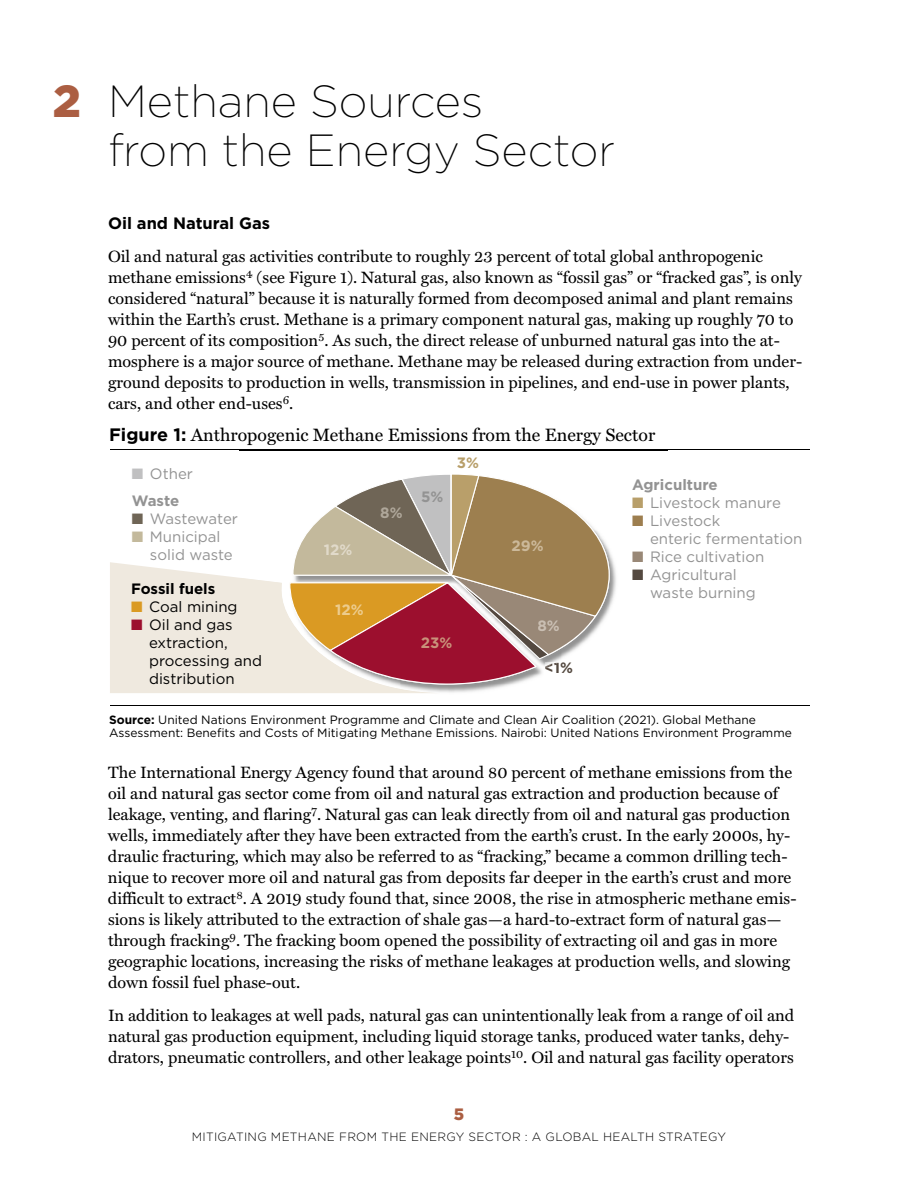
<style>
.page{position:relative;width:918px;height:1188px;background:#fff}
.page>*{position:absolute;margin:0;border:0;box-sizing:border-box;transform-origin:0 0}
.t1{font:200 45px/49.5px "Gotham";color:#000}
.t2{font:18px "Miller Text";color:#000}
.t3{font:16.5px/21px "Miller Text";color:#000}
.t4{font:700 16.5px "Gotham";color:#000}
.t5{font:900 16.5px "Gotham";color:#ab5e42}
.t6{font:15px/18px "Gotham";color:#939393}
.t7{font:15px/18px "Gotham";color:#000}
.t8{font:700 15px "Gotham";color:#939393}
.t9{font:700 15px "Gotham";color:#000}
.t10{font:700 15px "Gotham";color:#6c6259}
.t11{font:700 15px "Gotham";color:#edcc8d}
.t12{font:700 15px "Gotham";color:#e1daca}
.t13{font:700 15px "Gotham";color:#ccb99a}
.t14{font:700 15px "Gotham";color:#c9927a}
.t15{font:700 15px "Gotham";color:#b89f6a}
.t16{font:700 15px "Gotham";color:#afa79a}
.t17{font:700 15px "Gotham";color:#cabfb3}
.t18{font:12px/13.5px "Gotham";color:#000}
.t19{font:300 12px "Gotham";letter-spacing:.025em;color:#000}
.s1{font-weight:900;color:#ab5e42}
.s2{font-family:"Gotham";font-weight:700}
.s3{color:#c0c0c1}
.s4{font-weight:700}
.s5{color:#6f6556}
.s6{color:#c3b99c}
.s7{color:#da9a23}
.s8{color:#9c0f2e}
.s9{color:#564b42}
.s10{color:#544940}
.s11{color:#b89f6a}
.s12{color:#9d7e4f}
.s13{color:#987}
</style>
<div class="page">
<hr style="left:110px;top:449px;width:700px;height:1px;background:#000">
<hr style="left:110px;top:705px;width:700px;height:1px;background:#000">
<img style="left:240px;top:450px;width:267px;height:1px">
<img style="left:507px;top:450px;width:160px;height:1px">
<svg style="left:110px;top:474px;width:506px;height:219px"></svg>
<div style="left:336px;top:604px;width:27px;height:11px;background:#da9a23"></div>
<div style="left:324px;top:544px;width:28px;height:11px;background:#c3b99c"></div>
<div style="left:381px;top:508px;width:21px;height:10px;background:#6f6556"></div>
<div style="left:538px;top:621px;width:21px;height:11px;background:#987"></div>
<div style="left:512px;top:540px;width:31px;height:11px;background:#9d7f4f"></div>
<div style="left:421px;top:637px;width:31px;height:11px;background:#9c0f2e"></div>
<h1 class="t1" style="left:108px;top:75px;width:508px;text-indent:-55px"><span class="s1">2</span> Methane Sources<br>from the Energy Sector</h1>
<p class="t4" style="left:108px;top:212px;width:164px">Oil and Natural Gas</p>
<p class="t3" style="left:108px;top:246px;width:696px">Oil and natural gas activities contribute to roughly 23 percent of total global anthropogenic methane emissions<sup>4</sup> (see Figure 1). Natural gas, also known as “fossil gas” or “fracked gas”, is only considered “natural” because it is naturally formed from decomposed animal and plant remains within the Earth’s crust. Methane is a primary component natural gas, making up roughly 70 to 90 percent of its composition<sup>5</sup>. As such, the direct release of unburned natural gas into the at&shy;mosphere is a major source of methane. Methane may be released during extraction from under&shy;ground deposits to production in wells, transmission in pipelines, and end-use in power plants, cars, and other end-uses<sup>6</sup>.</p>
<p class="t2" style="left:109px;top:424px;width:548px"><span class="s2">Figure 1:</span> Anthropogenic Methane Emissions from the Energy Sector</p>
<p class="t6" style="left:132px;top:460px;width:63px;line-height:27px"><span class="s3">■</span> Other<br><span class="s4">Waste</span></p>
<p class="t6" style="left:132px;top:509px;width:108px"><span class="s5">■</span> Wastewater</p>
<p class="t6" style="left:150px;top:527px;width:84px;text-indent:-18px"><span class="s6">■</span> Municipal solid waste</p>
<p class="t9" style="left:131px;top:579px;width:86px">Fossil fuels</p>
<p class="t7" style="left:131px;top:597px;width:108px"><span class="s7">■</span> Coal mining</p>
<p class="t7" style="left:149px;top:615px;width:114px;text-indent:-18px"><span class="s8">■</span> Oil and gas extraction, processing and distribution</p>
<p class="t12" style="left:324px;top:540px;width:30px">12%</p>
<p class="t16" style="left:380px;top:503px;width:24px">8%</p>
<p class="t8" style="left:421px;top:487px;width:24px">5%</p>
<p class="t15" style="left:457px;top:453px;width:24px">3%</p>
<p class="t11" style="left:335px;top:599px;width:30px">12%</p>
<p class="t14" style="left:421px;top:632px;width:33px">23%</p>
<p class="t13" style="left:511px;top:536px;width:34px">29%</p>
<p class="t17" style="left:538px;top:616px;width:24px">8%</p>
<p class="t10" style="left:544px;top:658px;width:30px">&lt;<span class="s9">1</span><span class="s10">%</span></p>
<p class="t8" style="left:632px;top:474px;width:87px">Agriculture</p>
<p class="t6" style="left:632px;top:493px;width:150px"><span class="s11">■</span> Livestock manure</p>
<p class="t6" style="left:650px;top:511px;width:154px;text-indent:-18px"><span class="s12">■</span> Livestock<br>enteric fermentation</p>
<p class="t6" style="left:632px;top:547px;width:134px"><span class="s13">■</span> Rice cultivation</p>
<p class="t6" style="left:650px;top:565px;width:107px;text-indent:-18px"><span class="s10">■</span> Agricultural waste burning</p>
<p class="t18" style="left:109px;top:712px;width:684px"><span class="s4">Source:</span> United Nations Environment Programme and Climate and Clean Air Coalition (2021). Global Methane<br>Assessment: Benefits and Costs of Mitigating Methane Emissions. Nairobi: United Nations Environment Programme</p>
<p class="t3" style="left:108px;top:762px;width:690px">The International Energy Agency found that around 80 percent of methane emissions from the oil and natural gas sector come from oil and natural gas extraction and production because of leakage, venting, and flaring<sup>7</sup>. Natural gas can leak directly from oil and natural gas production wells, immediately after they have been extracted from the earth’s crust. In the early 2000s, hy&shy;draulic fracturing, which may also be referred to as “fracking,” became a common drilling tech&shy;nique to recover more oil and natural gas from deposits far deeper in the earth’s crust and more difficult to extract<sup>8</sup>. A 2019 study found that, since 2008, the rise in atmospheric methane emis&shy;sions is likely attributed to the extraction of shale gas—a hard-to-extract form of natural gas— through fracking<sup>9</sup>. The fracking boom opened the possibility of extracting oil and gas in more geographic locations, increasing the risks of methane leakages at production wells, and slowing down fossil fuel phase-out.</p>
<p class="t3" style="left:108px;top:1005px;width:688px">In addition to leakages at well pads, natural gas can unintentionally leak from a range of oil and natural gas production equipment, including liquid storage tanks, produced water tanks, dehy&shy;drators, pneumatic controllers, and other leakage points<sup>10</sup>. Oil and natural gas facility operators</p>
<p class="t5" style="left:454px;top:1103px;width:12px">5</p>
<p class="t19" style="left:192px;top:1129px;width:536px">MITIGATING METHANE FROM THE ENERGY SECTOR : A GLOBAL HEALTH STRATEGY</p>
</div>
